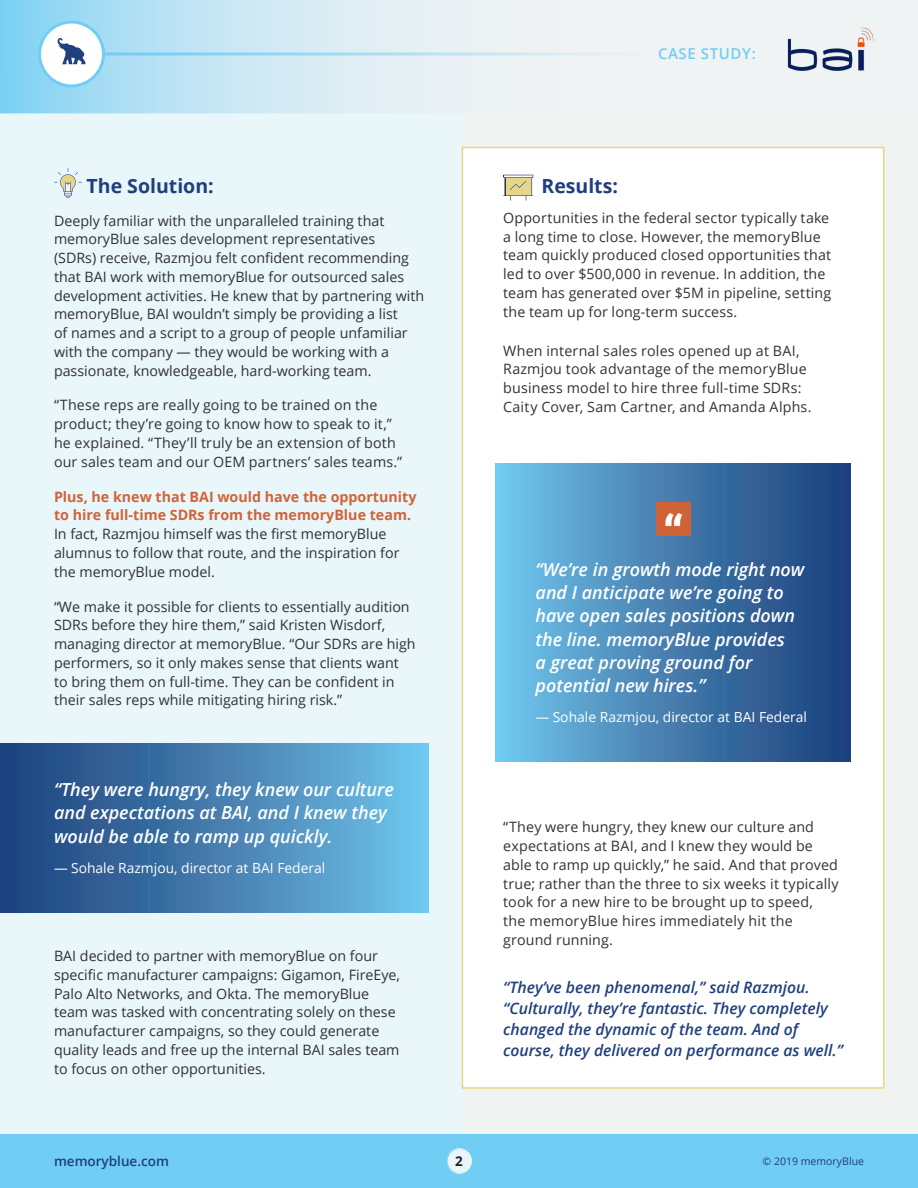
<style>
.page{position:relative;width:918px;height:1188px;background:#f1f3f3}
.page>*{position:absolute;margin:0;border:0;box-sizing:border-box;transform-origin:0 0}
.Subtitle_1{font:700 19.5px "Open Sans";color:#1f3f7d}
.Pull_quote{font:italic 600 18px/23.2px "Open Sans";color:#fff}
.t1{font:italic 600 15.75px/21px "Open Sans";color:#1f3f7d}
.t2{font:600 15px "Open Sans";letter-spacing:.04em;color:#70cdf4}
.body_paragraph{font:14.25px/18.8px "Open Sans";color:#313232}
.Pull_quote-2{font:13.8px "Open Sans";color:#fff}
.t3{font:600 13.5px "Open Sans";color:#1f3f7d}
.t4{font:700 13.5px "Open Sans";color:#231f20}
.t5{font:10.5px "Open Sans";color:#1f3f7d}
.s1{font-weight:700;color:#d26337}
</style>
<div class="page">
<div style="left:0;top:1134px;width:918px;height:54px;background:#70cdf4"></div>
<div style="left:447px;top:1149px;width:24px;height:24px;background:#e9f6fa;border-radius:50%"></div>
<div style="left:446px;top:1148px;width:26px;height:26px;border:2px solid #fff;border-radius:50%"></div>
<div style="left:0;top:113px;width:462px;height:1021px;background:#e9f6fa"></div>
<div style="left:462px;top:147px;width:423px;height:942px;background:#fff;border:2px solid #e9d585"></div>
<svg style="left:0;top:0;width:421px;height:113px"></svg>
<svg style="left:105px;top:52px;width:510px;height:4px"></svg>
<div style="left:40px;top:22px;width:64px;height:64px;background:#fff;border-radius:50%"></div>
<div style="left:38px;top:21px;width:67px;height:66px;border:3px solid #70cdf4;border-radius:50%"></div>
<svg style="left:58px;top:38px;width:27px;height:26px"></svg>
<svg style="left:503px;top:175px;width:30px;height:26px"></svg>
<svg style="left:54px;top:168px;width:28px;height:30px"></svg>
<div style="left:496px;top:463px;width:355px;height:299px;background:linear-gradient(to right,#71c5ec,#193a76)"></div>
<div style="left:0;top:744px;width:429px;height:169px;background:linear-gradient(to right,#1b3d78,#70c4eb)"></div>
<div style="left:656px;top:503px;width:34px;height:33px;background:#d06238"></div>
<svg style="left:665px;top:513px;width:17px;height:13px"></svg>
<img style="left:787px;top:27px;width:87px;height:44px">
<p class="Subtitle_1" style="left:87px;top:172px;width:129px">The Solution:</p>
<p class="body_paragraph" style="left:54px;top:211px;width:372px">Deeply familiar with the unparalleled training that memoryBlue sales development representatives<br>(SDRs) receive, Razmjou felt confident recommending that BAI work with memoryBlue for outsourced sales development activities. He knew that by partnering with memoryBlue, BAI wouldn’t simply be providing a list<br>of names and a script to a group of people unfamiliar with the company — they would be working with a passionate, knowledgeable, hard-working team.</p>
<p class="body_paragraph" style="left:54px;top:396px;width:350px">“These reps are really going to be trained on the product; they’re going to know how to speak to it,” he explained. “They’ll truly be an extension of both our sales team and our OEM partners’ sales teams.”</p>
<p class="body_paragraph" style="left:54px;top:487px;width:364px"><span class="s1">Plus, he knew that BAI would have the opportunity to hire full-time SDRs from the memoryBlue team.<br></span>In fact, Razmjou himself was the first memoryBlue alumnus to follow that route, and the inspiration for the memoryBlue model.</p>
<p class="body_paragraph" style="left:54px;top:597px;width:363px">“We make it possible for clients to essentially audition SDRs before they hire them,” said Kristen Wisdorf, managing director at memoryBlue. “Our SDRs are high performers, so it only makes sense that clients want to bring them on full-time. They can be confident in their sales reps while mitigating hiring risk.”</p>
<p class="Pull_quote" style="left:54px;top:778px;width:341px">“They were hungry, they knew our culture and expectations at BAI, and I knew they would be able to ramp up quickly.</p>
<p class="Pull_quote-2" style="left:54px;top:858px;width:273px">— Sohale Razmjou, director at BAI Federal</p>
<p class="body_paragraph" style="left:54px;top:946px;width:348px">BAI decided to partner with memoryBlue on four specific manufacturer campaigns: Gigamon, FireEye, Palo Alto Networks, and Okta. The memoryBlue team was tasked with concentrating solely on these manufacturer campaigns, so they could generate quality leads and free up the internal BAI sales team to focus on other opportunities.</p>
<p class="t2" style="left:658px;top:44px;width:99px">CASE STUDY:</p>
<p class="Subtitle_1" style="left:541px;top:172px;width:78px">Results:</p>
<p class="body_paragraph" style="left:503px;top:208px;width:330px">Opportunities in the federal sector typically take a long time to close. However, the memoryBlue team quickly produced closed opportunities that led to over $500,000 in revenue. In addition, the team has generated over $5M in pipeline, setting the team up for long-term success.</p>
<p class="body_paragraph" style="left:503px;top:341px;width:310px">When internal sales roles opened up at BAI, Razmjou took advantage of the memoryBlue business model to hire three full-time SDRs:<br>Caity Cover, Sam Cartner, and Amanda Alphs.</p>
<p class="Pull_quote" style="left:536px;top:557px;width:270px">“We’re in growth mode right now and I anticipate we’re going to have open sales positions down the line. memoryBlue provides<br>a great proving ground for potential new hires.”</p>
<p class="Pull_quote-2" style="left:536px;top:708px;width:273px">— Sohale Razmjou, director at BAI Federal</p>
<p class="body_paragraph" style="left:503px;top:818px;width:337px">“They were hungry, they knew our culture and expectations at BAI, and I knew they would be able to ramp up quickly,” he said. And that proved true; rather than the three to six weeks it typically took for a new hire to be brought up to speed, the memoryBlue hires immediately hit the ground running.</p>
<p class="t1" style="left:503px;top:976px;width:341px">“They’ve been phenomenal,” said Razmjou. “Culturally, they’re fantastic. They completely changed the dynamic of the team. And of course, they delivered on performance as well.”</p>
<p class="t3" style="left:54px;top:1152px;width:116px">memoryblue.com</p>
<p class="t4" style="left:455px;top:1151px;width:9px">2</p>
<p class="t5" style="left:763px;top:1154px;width:103px">© 2019 memoryBlue</p>
</div>
